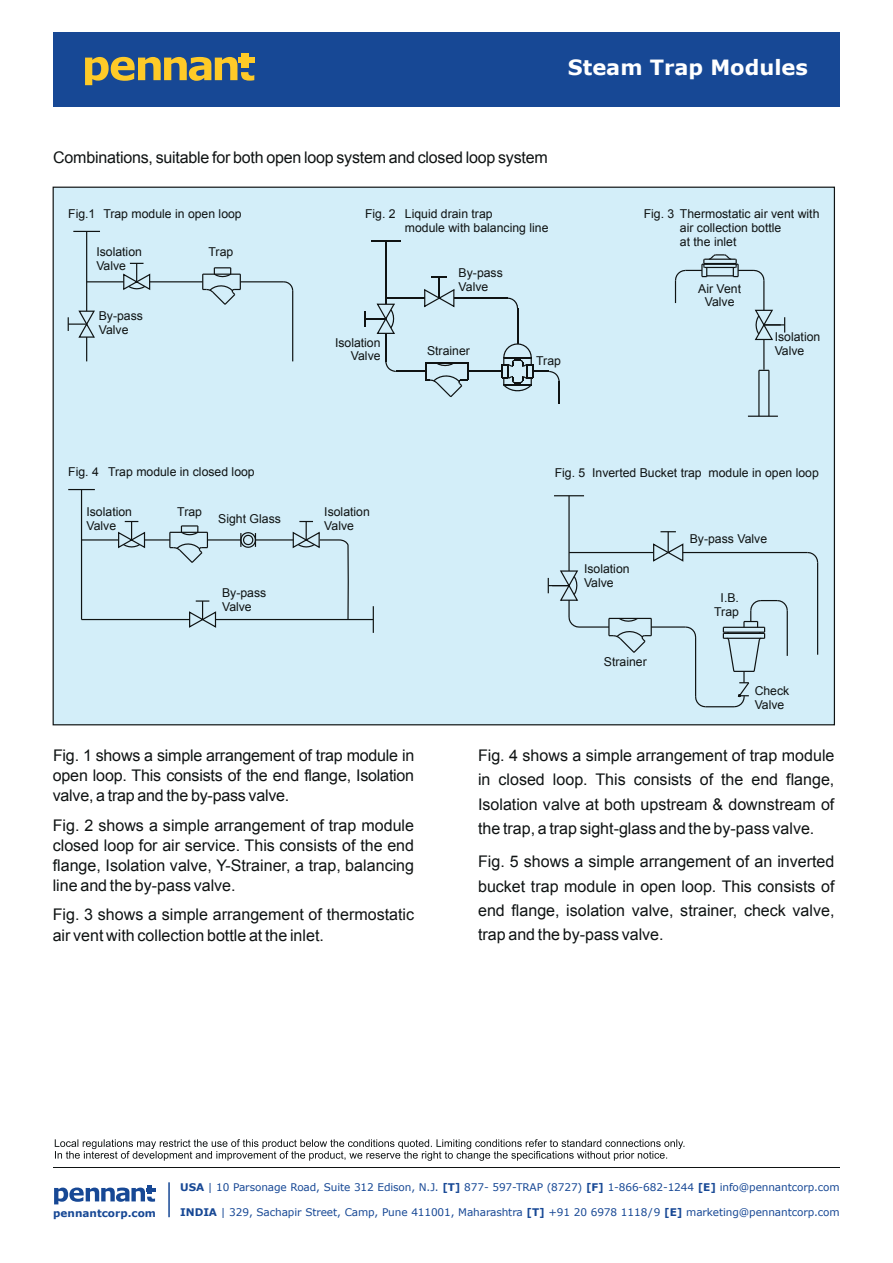
<style>
.page{position:relative;width:893px;height:1263px;background:#fff}
.page>*{position:absolute;margin:0;border:0;box-sizing:border-box;transform-origin:0 0}
.t1{font:700 21px "Verdana";color:#fff}
.t2{font:16.05px/20.1px "Arial";color:#0f1313;text-align:justify}
.t3{font:12.3px/13.6px "Arial";color:#0f1313}
.t4{font:10.5px "Verdana";letter-spacing:-.01em;color:#174895}
.t5{font:700 10.5px "Verdana";color:#174895}
.s1{font-weight:700}
</style>
<div class="page">
<div style="left:53px;top:32px;width:787px;height:74px;background:#174895"></div>
<svg style="left:85px;top:57px;width:169px;height:28px"></svg>
<div style="left:239px;top:58px;width:16px;height:5px;background:#feca28"></div>
<div style="left:241px;top:53px;width:7px;height:15px;background:#feca28"></div>
<svg style="left:55px;top:1139px;width:629px;height:22px"></svg>
<hr style="left:54px;top:1167px;width:786px;height:1px;background:#0f1313">
<svg style="left:54px;top:1185px;width:102px;height:19px"></svg>
<hr style="left:168px;top:1182px;width:2px;height:35px;background:#174895">
<div style="left:53px;top:187px;width:782px;height:538px;background:#d3eef9;border:1px solid #0f1313"></div>
<svg style="left:608px;top:617px;width:44px;height:36px"></svg>
<hr style="left:554px;top:495px;width:30px;height:1px;background:#0f1313">
<hr style="left:568px;top:496px;width:2px;height:75px;background:#0f1313">
<hr style="left:569px;top:552px;width:85px;height:1px;background:#0f1313">
<hr style="left:817px;top:562px;width:1px;height:93px;background:#0f1313">
<hr style="left:683px;top:552px;width:125px;height:1px;background:#0f1313">
<svg style="left:806px;top:551px;width:13px;height:13px"></svg>
<svg style="left:652px;top:531px;width:32px;height:31px"></svg>
<hr style="left:579px;top:626px;width:30px;height:2px;background:#0f1313">
<svg style="left:686px;top:600px;width:102px;height:108px"></svg>
<hr style="left:651px;top:626px;width:35px;height:2px;background:#0f1313">
<svg style="left:548px;top:570px;width:32px;height:58px"></svg>
<svg style="left:73px;top:231px;width:27px;height:1px"></svg>
<hr style="left:86px;top:231px;width:1px;height:80px;background:#0f1313">
<hr style="left:87px;top:281px;width:37px;height:1px;background:#0f1313">
<hr style="left:292px;top:291px;width:1px;height:70px;background:#0f1313">
<svg style="left:202px;top:267px;width:39px;height:38px"></svg>
<hr style="left:240px;top:281px;width:44px;height:1px;background:#0f1313">
<hr style="left:149px;top:281px;width:54px;height:1px;background:#0f1313">
<svg style="left:68px;top:310px;width:27px;height:51px"></svg>
<svg style="left:282px;top:281px;width:12px;height:11px"></svg>
<svg style="left:122px;top:263px;width:29px;height:27px"></svg>
<hr style="left:82px;top:619px;width:107px;height:1px;background:#0f1313">
<hr style="left:207px;top:539px;width:34px;height:1px;background:#0f1313">
<svg style="left:188px;top:600px;width:29px;height:28px"></svg>
<hr style="left:82px;top:539px;width:37px;height:1px;background:#0f1313">
<hr style="left:81px;top:489px;width:1px;height:130px;background:#0f1313">
<svg style="left:68px;top:489px;width:27px;height:1px"></svg>
<svg style="left:117px;top:521px;width:91px;height:42px"></svg>
<hr style="left:255px;top:539px;width:38px;height:1px;background:#0f1313">
<svg style="left:240px;top:532px;width:17px;height:16px"></svg>
<svg style="left:292px;top:521px;width:57px;height:98px"></svg>
<hr style="left:216px;top:619px;width:157px;height:1px;background:#0f1313">
<svg style="left:373px;top:606px;width:1px;height:27px"></svg>
<hr style="left:748px;top:416px;width:30px;height:1px;background:#0f1313">
<svg style="left:754px;top:309px;width:31px;height:32px"></svg>
<hr style="left:763px;top:339px;width:1px;height:31px;background:#0f1313">
<hr style="left:768px;top:370px;width:1px;height:46px;background:#0f1313">
<hr style="left:758px;top:370px;width:1px;height:46px;background:#0f1313">
<hr style="left:763px;top:280px;width:1px;height:30px;background:#0f1313">
<svg style="left:674px;top:254px;width:91px;height:49px"></svg>
<hr style="left:468px;top:371px;width:34px;height:1px;background:#0f1313">
<svg style="left:364px;top:304px;width:32px;height:68px"></svg>
<hr style="left:396px;top:371px;width:30px;height:1px;background:#0f1313">
<svg style="left:424px;top:277px;width:30px;height:30px"></svg>
<svg style="left:508px;top:297px;width:10px;height:11px"></svg>
<hr style="left:454px;top:297px;width:54px;height:2px;background:#0f1313">
<hr style="left:517px;top:308px;width:1px;height:36px;background:#0f1313">
<hr style="left:386px;top:297px;width:39px;height:2px;background:#0f1313">
<hr style="left:385px;top:241px;width:1px;height:63px;background:#0f1313">
<hr style="left:371px;top:241px;width:30px;height:1px;background:#0f1313">
<svg style="left:425px;top:362px;width:44px;height:35px"></svg>
<svg style="left:502px;top:343px;width:58px;height:61px"></svg>
<h1 class="t1" style="left:568px;top:52px;width:242px">Steam Trap Modules</h1>
<p class="t2" style="left:53px;top:147px;width:496px">Combinations, suitable for both open loop system and closed loop system</p>
<p class="t3" style="left:68px;top:207px;width:175px">Fig.1 Trap module in open loop</p>
<p class="t3" style="left:96px;top:245px;width:47px">Isolation<br>Valve</p>
<p class="t3" style="left:209px;top:245px;width:26px">Trap</p>
<p class="t3" style="left:99px;top:309px;width:46px">By-pass<br>Valve</p>
<p class="t3" style="left:365px;top:207px;width:32px">Fig. 2</p>
<p class="t3" style="left:405px;top:207px;width:145px">Liquid drain trap<br>module with balancing line</p>
<p class="t3" style="left:459px;top:266px;width:46px">By-pass<br>Valve</p>
<p class="t3" style="left:335px;top:336px;width:47px;text-align:right">Isolation<br>Valve</p>
<p class="t3" style="left:427px;top:343px;width:44px">Strainer</p>
<p class="t3" style="left:536px;top:354px;width:26px">Trap</p>
<p class="t3" style="left:644px;top:207px;width:32px">Fig. 3</p>
<p class="t3" style="left:680px;top:207px;width:141px">Thermostatic air vent with air collection bottle<br>at the inlet</p>
<p class="t3" style="left:698px;top:281px;width:44px;text-align:center">Air Vent<br>Valve</p>
<p class="t3" style="left:775px;top:330px;width:47px">Isolation<br>Valve</p>
<p class="t3" style="left:68px;top:465px;width:188px">Fig. 4 Trap module in closed loop</p>
<p class="t3" style="left:86px;top:505px;width:47px">Isolation<br>Valve</p>
<p class="t3" style="left:177px;top:505px;width:26px">Trap</p>
<p class="t3" style="left:324px;top:505px;width:47px">Isolation<br>Valve</p>
<p class="t3" style="left:218px;top:512px;width:64px">Sight Glass</p>
<p class="t3" style="left:222px;top:586px;width:46px">By-pass<br>Valve</p>
<p class="t2" style="left:53px;top:745px;width:363px">Fig. 1 shows a simple arrangement of trap module in open loop. This consists of the end flange, Isolation valve, a trap and the by-pass valve.</p>
<p class="t2" style="left:53px;top:815px;width:363px">Fig. 2 shows a simple arrangement of trap module closed loop for air service. This consists of the end flange, Isolation valve, Y-Strainer, a trap, balancing line and the by-pass valve.</p>
<p class="t2" style="left:53px;top:905px;width:363px">Fig. 3 shows a simple arrangement of thermostatic air vent with collection bottle at the inlet.</p>
<p class="t3" style="left:555px;top:466px;width:266px">Fig. 5 Inverted Bucket trap module in open loop</p>
<p class="t3" style="left:584px;top:562px;width:47px">Isolation<br>Valve</p>
<p class="t3" style="left:604px;top:655px;width:44px">Strainer</p>
<p class="t3" style="left:690px;top:532px;width:79px">By-pass Valve</p>
<p class="t3" style="left:714px;top:591px;width:26px;text-align:center">I.B.<br>Trap</p>
<p class="t3" style="left:755px;top:684px;width:36px">Check<br>Valve</p>
<p class="t2" style="left:478px;top:743px;width:358px;line-height:24.5px">Fig. 4 shows a simple arrangement of trap module in closed loop. This consists of the end flange, Isolation valve at both upstream &amp; downstream of the trap, a trap sight-glass and the by-pass valve.</p>
<p class="t2" style="left:478px;top:849px;width:358px;line-height:24.5px">Fig. 5 shows a simple arrangement of an inverted bucket trap module in open loop. This consists of end flange, isolation valve, strainer, check valve, trap and the by-pass valve.</p>
<p class="t5" style="left:53px;top:1206px;width:104px">pennantcorp.com</p>
<p class="t4" style="left:180px;top:1180px;width:661px"><span class="s1">USA</span> | 10 Parsonage Road, Suite 312 Edison, N.J. <span class="s1">[T]</span> 877- 597-TRAP (8727) <span class="s1">[F]</span> 1-866-682-1244 <span class="s1">[E]</span> info@pennantcorp.com</p>
<p class="t4" style="left:180px;top:1205px;width:661px"><span class="s1">INDIA</span> | 329, Sachapir Street, Camp, Pune 411001, Maharashtra <span class="s1">[T]</span> +91 20 6978 1118/9 <span class="s1">[E]</span> marketing@pennantcorp.com</p>
</div>
